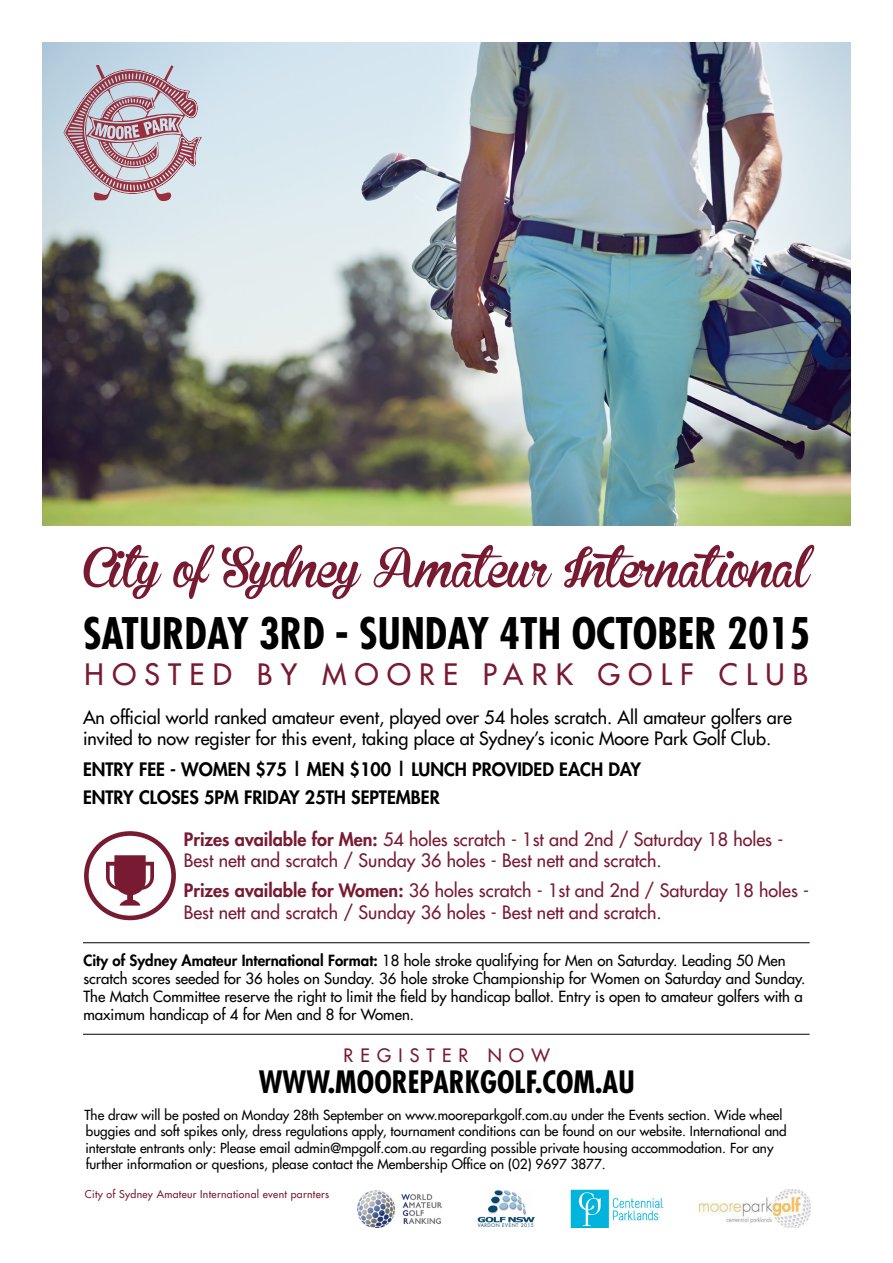
<style>
.page{position:relative;width:893px;height:1263px;background:#fff}
.page>*{position:absolute;margin:0;border:0;box-sizing:border-box;transform-origin:0 0}
.t1{font:57px "Brannboll Ny Personal Use Only";letter-spacing:-.03em;color:#791a33}
.t2{font:700 condensed 42.3px "Futura LT";color:#000}
.t3{font:700 condensed 30px "Futura LT";color:#000}
.t4{font:28.65px "Futura LT";letter-spacing:.29em;color:#791a33}
.t5{font:18px/21.6px "Futura LT";color:#791a33}
.t6{font:18px/21.6px "Futura LT";color:#000}
.t7{font:800 18px/28px "Futura LT";color:#000}
.t8{font:18px "Futura LT";letter-spacing:.4em;color:#791a33}
.t9{font:15px/18px "Futura LT";color:#000}
.t10{font:13.5px/16.2px "Futura LT";color:#000}
.t11{font:10.5px "Futura LT";letter-spacing:.03em;color:#791a33}
.t12{font:4.8px "Futura LT";letter-spacing:.09em;color:#004a74}
.s1{font-weight:800}
</style>
<div class="page">
<img style="left:43px;top:43px;width:807px;height:482px">
<svg style="left:63px;top:65px;width:139px;height:136px;background:#bdacb7"></svg>
<img style="left:358px;top:1190px;width:83px;height:37px">
<img style="left:571px;top:1189px;width:92px;height:38px">
<img style="left:700px;top:1189px;width:111px;height:39px">
<img style="left:478px;top:1190px;width:56px;height:32px">
<div style="left:84px;top:831px;width:92px;height:89px;border:5px solid #791a33;border-radius:50%"></div>
<svg style="left:106px;top:855px;width:48px;height:50px"></svg>
<hr style="left:83px;top:942px;width:727px;height:1px;background:#000">
<hr style="left:83px;top:1034px;width:727px;height:1px;background:#000">
<h1 class="t1" style="left:83px;top:534px;width:728px">City of Sydney Amateur International</h1>
<h2 class="t2" style="left:83px;top:607px;width:729px">SATURDAY 3RD - SUNDAY 4TH OCTOBER 2015</h2>
<h3 class="t4" style="left:719px;top:655px;width:91px">CLUB</h3>
<h3 class="t4" style="left:322px;top:655px;width:137px">MOORE</h3>
<h3 class="t4" style="left:483px;top:655px;width:91px">PARK</h3>
<h3 class="t4" style="left:85px;top:655px;width:149px">HOSTED</h3>
<h3 class="t4" style="left:598px;top:655px;width:97px">GOLF</h3>
<h3 class="t4" style="left:257px;top:655px;width:42px">B Y</h3>
<h3 class="t6" style="left:83px;top:706px;width:711px">An official world ranked amateur event, played over 54 holes scratch. All amateur golfers are invited to now register for this event, taking place at Sydney s’ iconic Moore Park Golf Club.</h3>
<h3 class="t7" style="left:83px;top:755px;width:559px">ENTRY FEE - WOMEN $75 | MEN $100 | LUNCH PROVIDED EACH DAY<br>ENTRY CLOSES 5PM FRIDAY 25TH SEPTEMBER</h3>
<h3 class="t5" style="left:184px;top:828px;width:601px"><span class="s1">Prizes available for Men:</span> 54 holes scratch 1- st and 2nd / Saturday 18 holes -<br>Best nett and scratch / Sunday 36 holes - Best nett and scratch.</h3>
<h3 class="t5" style="left:184px;top:880px;width:627px"><span class="s1">Prizes available for Women:</span> 36 holes scratch 1- st and 2nd / Saturday 18 holes -<br>Best nett and scratch / Sunday 36 holes - Best nett and scratch.</h3>
<p class="t9" style="left:83px;top:951px;width:723px"><span class="s1">City of Sydney Amateur International Format:</span> 18 hole stroke qualifying for Men on Saturday. Leading 50 Men scratch scores seeded for 36 holes on Sunday. 36 hole stroke Championship for Women on Saturday and Sunday.<br>The Match Committee reserve the right to limit the field by handicap ballot. Entry is open to amateur golfers with a maximum handicap of 4 for Men and 8 for Women.</p>
<h3 class="t5" style="left:488px;top:1044px;width:63px">NOW</h3>
<h3 class="t8" style="left:344px;top:1044px;width:126px">REGISTER</h3>
<h3 class="t3" style="left:259px;top:1063px;width:377px">WWW.MOOREPARKGOLF.COM.AU</h3>
<p class="t10" style="left:84px;top:1107px;width:704px">The draw will be posted on Monday 28th September on www.mooreparkgolf.com.au under the Events section. Wide wheel buggies and soft spikes only, dress regulations apply, tournament conditions can be found on our website. International and interstate entrants only: Please email admin@mpgolf.com.au regarding possible private housing accommodation. For any further information or questions, please contact the Membership Office on )02( 9697 3877.</p>
<p class="t11" style="left:85px;top:1187px;width:246px">City of Sydney Amateur International event parnters</p>
<p class="t12" style="left:478px;top:1222px;width:24px">VARDON</p>
<p class="t12" style="left:502px;top:1222px;width:18px">EVENT</p>
<p class="t12" style="left:521px;top:1222px;width:15px">2015</p>
</div>
